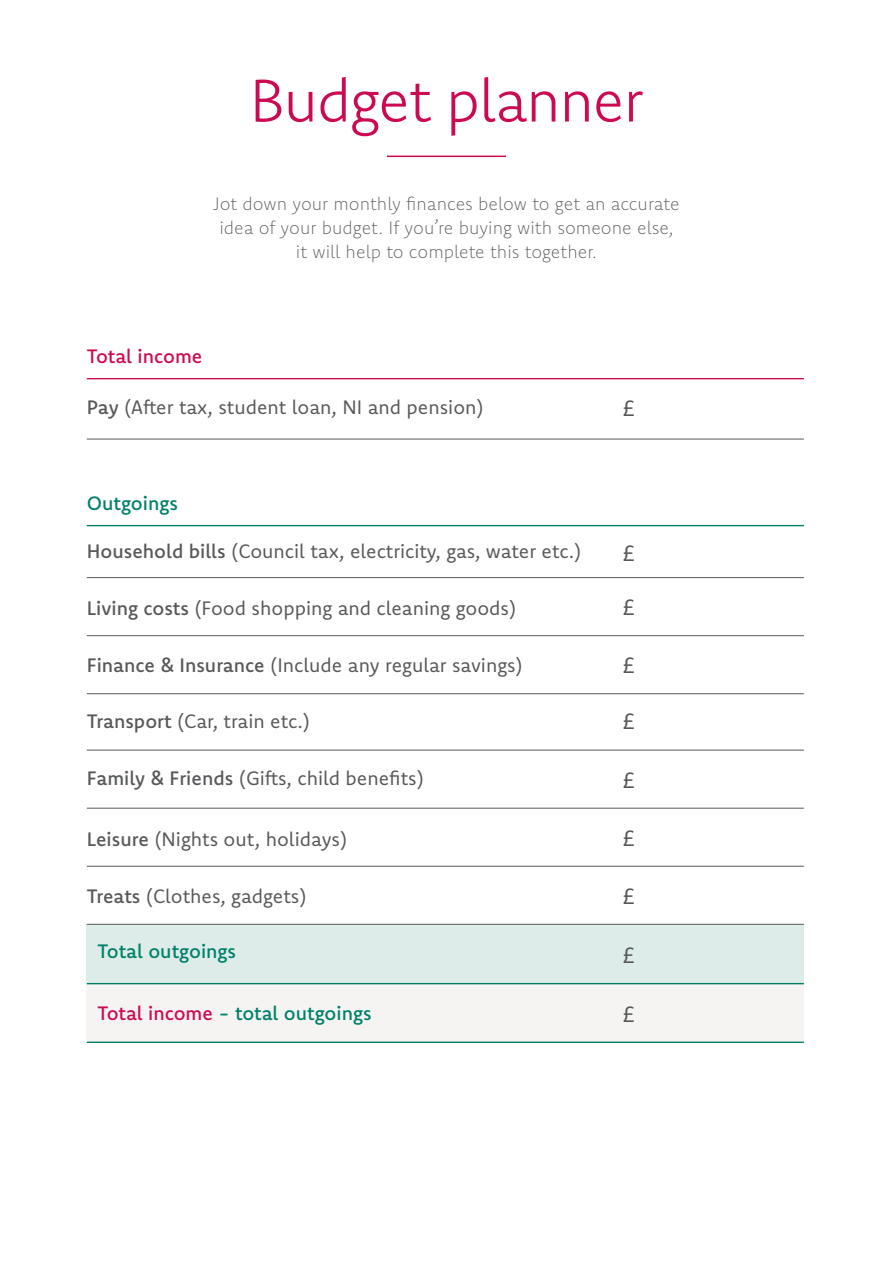
<style>
.page{position:relative;width:893px;height:1263px;background:#fff}
.page>*{position:absolute;margin:0;border:0;box-sizing:border-box;transform-origin:0 0}
.t1{font:300 60px "Komet";letter-spacing:-.025em;color:#cc0a52}
.NEW_body_copy_funera{font:22.35px "Komet";color:#57585a}
.NEW_body_copy_funera-2{font:19.5px "Komet";color:#57585a}
.NEW_body_copy_funera-3{font:500 19.5px "Komet";color:#008068}
.NEW_body_copy_funera-4{font:500 19.5px "Komet";color:#cc0a52}
.NEW_body_copy_funera-5{font:200 18px/24px "Komet";color:#57585a;text-align:center}
.s1{font-weight:500}
.s2{color:#cc0a52}
</style>
<div class="page">
<hr style="left:87px;top:378px;width:717px;height:1px;background:#cc0a52">
<div style="left:87px;top:925px;width:717px;height:58px;background:#ddece9"></div>
<div style="left:87px;top:983px;width:717px;height:58px;background:#f5f4f3"></div>
<hr style="left:87px;top:577px;width:717px;height:1px;background:#57585a">
<hr style="left:87px;top:635px;width:717px;height:1px;background:#57585a">
<hr style="left:87px;top:693px;width:717px;height:1px;background:#57585a">
<hr style="left:87px;top:750px;width:717px;height:1px;background:#57585a">
<hr style="left:87px;top:808px;width:717px;height:1px;background:#57585a">
<hr style="left:87px;top:866px;width:717px;height:1px;background:#57585a">
<hr style="left:87px;top:924px;width:717px;height:1px;background:#57585a">
<hr style="left:87px;top:439px;width:717px;height:1px;background:#57585a">
<hr style="left:87px;top:525px;width:717px;height:1px;background:#008068">
<hr style="left:87px;top:983px;width:717px;height:1px;background:#008068">
<hr style="left:87px;top:1041px;width:717px;height:2px;background:#008068">
<hr style="left:387px;top:156px;width:119px;height:1px;background:#cc0a52">
<p class="t1" style="left:249px;top:62px;width:396px">Budget planner</p>
<p class="NEW_body_copy_funera-5" style="left:213px;top:192px;width:468px">Jot down your monthly finances below to get an accurate idea of your budget. If you’re buying with someone else, it will help to complete this together.</p>
<p class="NEW_body_copy_funera-4" style="left:87px;top:344px;width:117px">Total income</p>
<p class="NEW_body_copy_funera-2" style="left:87px;top:394px;width:398px"><span class="s1">Pay</span> (After tax, student loan, NI and pension)</p>
<p class="NEW_body_copy_funera-3" style="left:87px;top:490px;width:93px">Outgoings</p>
<p class="NEW_body_copy_funera-2" style="left:87px;top:539px;width:496px"><span class="s1">Household bills</span> (Council tax, electricity, gas, water etc.)</p>
<p class="NEW_body_copy_funera-2" style="left:87px;top:595px;width:431px"><span class="s1">Living costs</span> (Food shopping and cleaning goods)</p>
<p class="NEW_body_copy_funera-2" style="left:87px;top:652px;width:438px"><span class="s1">Finance &amp; Insurance</span> (Include any regular savings)</p>
<p class="NEW_body_copy_funera-2" style="left:87px;top:709px;width:225px"><span class="s1">Transport</span> (Car, train etc.)</p>
<p class="NEW_body_copy_funera-2" style="left:87px;top:766px;width:339px"><span class="s1">Family &amp; Friends</span> (Gifts, child benefits)</p>
<p class="NEW_body_copy_funera-2" style="left:87px;top:826px;width:262px"><span class="s1">Leisure</span> (Nights out, holidays)</p>
<p class="NEW_body_copy_funera-2" style="left:87px;top:883px;width:221px"><span class="s1">Treats</span> (Clothes, gadgets)</p>
<p class="NEW_body_copy_funera-3" style="left:98px;top:939px;width:140px">Total outgoings</p>
<p class="NEW_body_copy_funera-3" style="left:97px;top:1000px;width:276px"><span class="s2">Total income</span> - total outgoings</p>
<p class="NEW_body_copy_funera" style="left:623px;top:394px;width:13px">£</p>
<p class="NEW_body_copy_funera" style="left:623px;top:538px;width:13px">£</p>
<p class="NEW_body_copy_funera" style="left:623px;top:593px;width:13px">£</p>
<p class="NEW_body_copy_funera" style="left:623px;top:651px;width:13px">£</p>
<p class="NEW_body_copy_funera" style="left:623px;top:707px;width:13px">£</p>
<p class="NEW_body_copy_funera" style="left:623px;top:765px;width:13px">£</p>
<p class="NEW_body_copy_funera" style="left:623px;top:823px;width:13px">£</p>
<p class="NEW_body_copy_funera" style="left:623px;top:881px;width:13px">£</p>
<p class="NEW_body_copy_funera" style="left:623px;top:940px;width:13px">£</p>
<p class="NEW_body_copy_funera" style="left:623px;top:1000px;width:13px">£</p>
</div>
